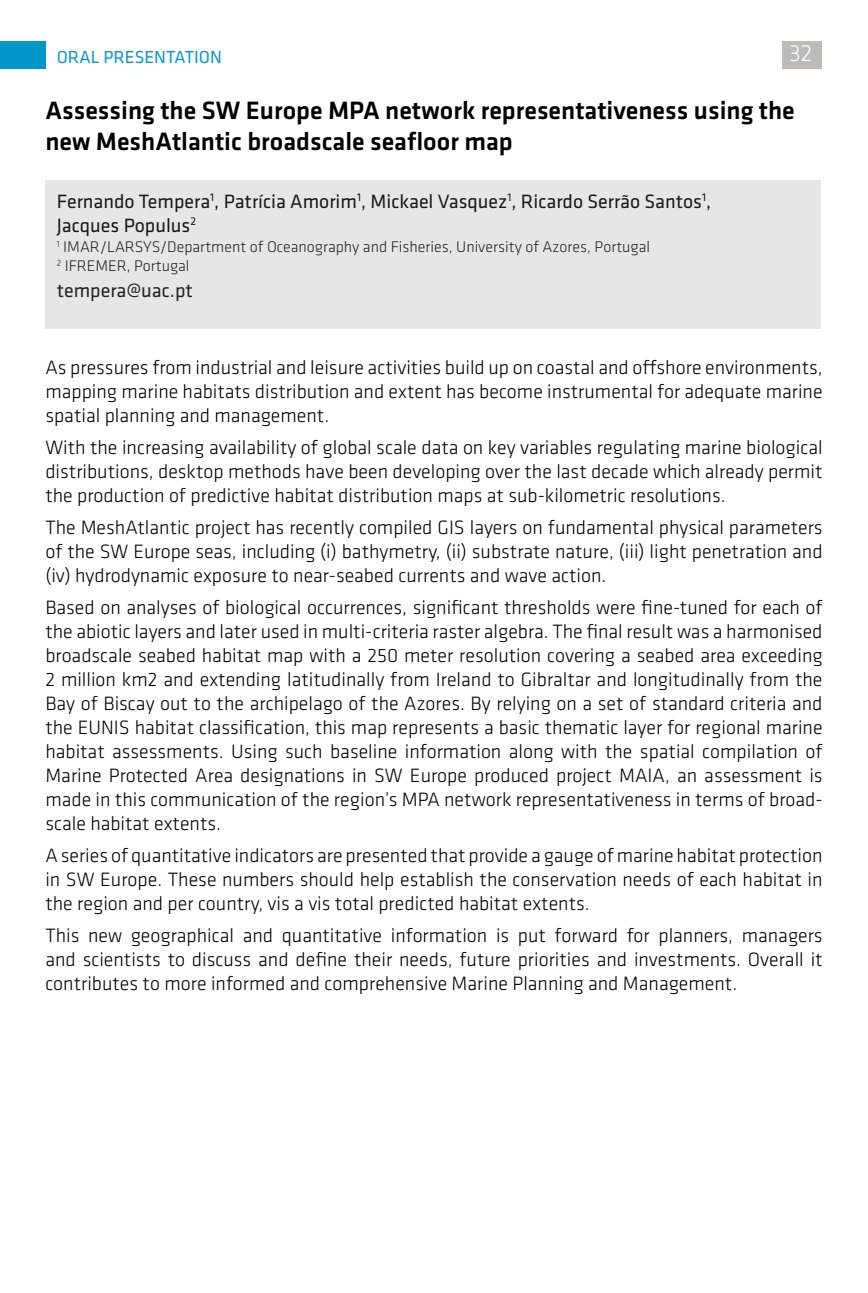
<style>
.page{position:relative;width:868px;height:1293px;background:#fff}
.page>*{position:absolute;margin:0;border:0;box-sizing:border-box;transform-origin:0 0}
.t1{font:500 26px/31.2px "Klavika";color:#000}
.t2{font:300 24px "Klavika";color:#fff}
.t3{font:300 20px/24px "Klavika";color:#000;text-align:justify}
.t4{font:20px/24px "Klavika";color:#1a1a1a}
.t5{font:20px "Klavika";color:#262626}
.t6{font:18px "Klavika";color:#0398cb}
.t7{font:300 16px/19.2px "Klavika";color:#262626}
</style>
<div class="page">
<div style="left:782px;top:41px;width:39px;height:27px;background:#bdbbba"></div>
<div style="left:0;top:41px;width:45px;height:27px;background:#0398cb"></div>
<div style="left:45px;top:180px;width:775px;height:149px;background:#e6e6e6"></div>
<p class="t6" style="left:57px;top:45px;width:167px">ORAL PRESENTATION</p>
<p class="t2" style="left:789px;top:39px;width:25px">32</p>
<h1 class="t1" style="left:45px;top:94px;width:750px">Assessing the SW Europe MPA network representativeness using the new MeshAtlantic broadscale seafloor map</h1>
<p class="t4" style="left:57px;top:189px;width:656px">Fernando Tempera<sup>1</sup>, Patrícia Amorim<sup>1</sup>, Mickael Vasquez<sup>1</sup>, Ricardo Serrão Santos<sup>1</sup>,<br>Jacques Populus<sup>2</sup></p>
<p class="t7" style="left:57px;top:237px;width:595px"><sup>1</sup> IMAR/LARSYS/Department of Oceanography and Fisheries, University of Azores, Portugal<br><sup>2</sup> IFREMER, Portugal</p>
<p class="t5" style="left:57px;top:277px;width:138px">tempera@uac.pt</p>
<p class="t3" style="left:45px;top:355px;width:778px">As pressures from industrial and leisure activities build up on coastal and offshore environments, mapping marine habitats distribution and extent has become instrumental for adequate marine spatial planning and management.</p>
<p class="t3" style="left:45px;top:435px;width:778px">With the increasing availability of global scale data on key variables regulating marine biological distributions, desktop methods have been developing over the last decade which already permit the production of predictive habitat distribution maps at sub-kilometric resolutions.</p>
<p class="t3" style="left:45px;top:515px;width:778px">The MeshAtlantic project has recently compiled GIS layers on fundamental physical parameters of the SW Europe seas, including (i) bathymetry, (ii) substrate nature, (iii) light penetration and (iv) hydrodynamic exposure to near-seabed currents and wave action.</p>
<p class="t3" style="left:45px;top:595px;width:778px">Based on analyses of biological occurrences, significant thresholds were fine-tuned for each of the abiotic layers and later used in multi-criteria raster algebra. The final result was a harmonised broadscale seabed habitat map with a 250 meter resolution covering a seabed area exceeding 2 million km2 and extending latitudinally from Ireland to Gibraltar and longitudinally from the Bay of Biscay out to the archipelago of the Azores. By relying on a set of standard criteria and the EUNIS habitat classification, this map represents a basic thematic layer for regional marine habitat assessments. Using such baseline information along with the spatial compilation of Marine Protected Area designations in SW Europe produced project MAIA, an assessment is made in this communication of the region’s MPA network representativeness in terms of broad&shy;scale habitat extents.</p>
<p class="t3" style="left:45px;top:843px;width:778px">A series of quantitative indicators are presented that provide a gauge of marine habitat protection in SW Europe. These numbers should help establish the conservation needs of each habitat in the region and per country, vis a vis total predicted habitat extents.</p>
<p class="t3" style="left:45px;top:923px;width:778px">This new geographical and quantitative information is put forward for planners, managers and scientists to discuss and define their needs, future priorities and investments. Overall it contributes to more informed and comprehensive Marine Planning and Management.</p>
</div>
